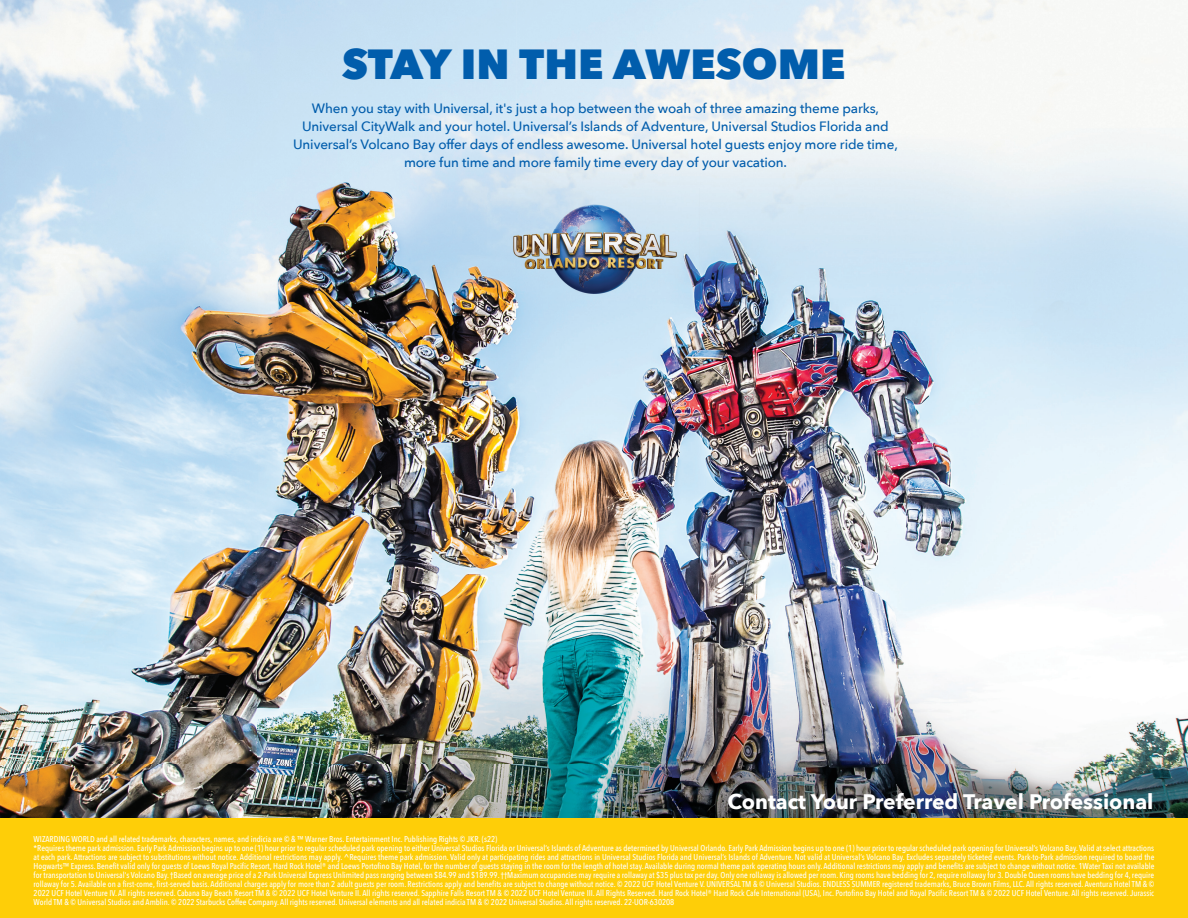
<style>
.page{position:relative;width:1188px;height:918px;background:#fff}
.page>*{position:absolute;margin:0;border:0;box-sizing:border-box;transform-origin:0 0}
.t1{font:800 42px "Avenir Next";color:#015dac}
.t2{font:700 21px "Avenir Next";color:#fff}
.t3{font:500 13.5px/18px "Avenir Next";letter-spacing:-.01em;color:#015dac;text-align:center}
.t4{font:500 8.55px/9px "Avenir Next Condensed";color:#fff}
</style>
<div class="page">
<img style="left:0;top:0;width:516px;height:765px">
<img style="left:878px;top:0;width:310px;height:819px">
<img style="left:672px;top:204px;width:207px;height:615px">
<img style="left:516px;top:310px;width:156px;height:455px">
<img style="left:0;top:765px;width:672px;height:54px">
<div style="left:0;top:819px;width:1188px;height:99px;background:#fece08"></div>
<img style="left:488px;top:189px;width:212px;height:121px">
<h1 class="t1" style="left:342px;top:38px;width:505px">STAY IN THE AWESOME</h1>
<p class="t3" style="left:293px;top:99px;width:606px">When you stay with Universal, it's just a hop between the woah of three amazing theme parks, Universal CityWalk and your hotel. Universal’s Islands of Adventure, Universal Studios Florida and Universal’s Volcano Bay offer days of endless awesome. Universal hotel guests enjoy more ride time, more fun time and more family time every day of your vacation.</p>
<h2 class="t2" style="left:727px;top:784px;width:428px">Contact Your Preferred Travel Professional</h2>
<p class="t4" style="left:34px;top:834px;width:1122px">WIZARDING WORLD and all related trademarks, characters, names, and indicia are © &amp; ™ Warner Bros. Entertainment Inc. Publishing Rights © JKR. (s22)<br>*Requires theme park admission. Early Park Admission begins up to one (1) hour prior to regular scheduled park opening to either Universal Studios Florida or Universal’s Islands of Adventure as determined by Universal Orlando. Early Park Admission begins up to one (1) hour prior to regular scheduled park opening for Universal’s Volcano Bay. Valid at select attractions at each park. Attractions are subject to substitutions without notice. Additional restrictions may apply. ^Requires theme park admission. Valid only at participating rides and attractions in Universal Studios Florida and Universal’s Islands of Adventure. Not valid at Universal’s Volcano Bay. Excludes separately ticketed events. Park-to-Park admission required to board the Hogwarts™ Express. Benefit valid only for guests of Loews Royal Pacific Resort, Hard Rock Hotel® and Loews Portofino Bay Hotel, for the number of guests staying in the room for the length of hotel stay. Available during normal theme park operating hours only. Additional restrictions may apply and benefits are subject to change without notice. 1Water Taxi not available for transportation to Universal's Volcano Bay. †Based on average price of a 2-Park Universal Express Unlimited pass ranging between $84.99 and $189.99. ††Maximum occupancies may require a rollaway at $35 plus tax per day. Only one rollaway is allowed per room. King rooms have bedding for 2, require rollaway for 3. Double Queen rooms have bedding for 4, require rollaway for 5. Available on a first-come, first-served basis. Additional charges apply for more than 2 adult guests per room. Restrictions apply and benefits are subject to change without notice. © 2022 UCF Hotel Venture V. UNIVERSAL TM &amp; © Universal Studios. ENDLESS SUMMER registered trademarks, Bruce Brown Films, LLC. All rights reserved. Aventura Hotel TM &amp; © 2022 UCF Hotel Venture IV. All rights reserved. Cabana Bay Beach Resort TM &amp; © 2022 UCF Hotel Venture II. All rights reserved. Sapphire Falls Resort TM &amp; © 2022 UCF Hotel Venture III. All Rights Reserved. Hard Rock Hotel® Hard Rock Cafe International (USA), Inc. Portofino Bay Hotel and Royal Pacific Resort TM &amp; © 2022 UCF Hotel Venture. All rights reserved. Jurassic World TM &amp; © Universal Studios and Amblin. © 2022 Starbucks Coffee Company. All rights reserved. Universal elements and all related indicia TM &amp; © 2022 Universal Studios. All rights reserved. 22-UOR-630208</p>
</div>
